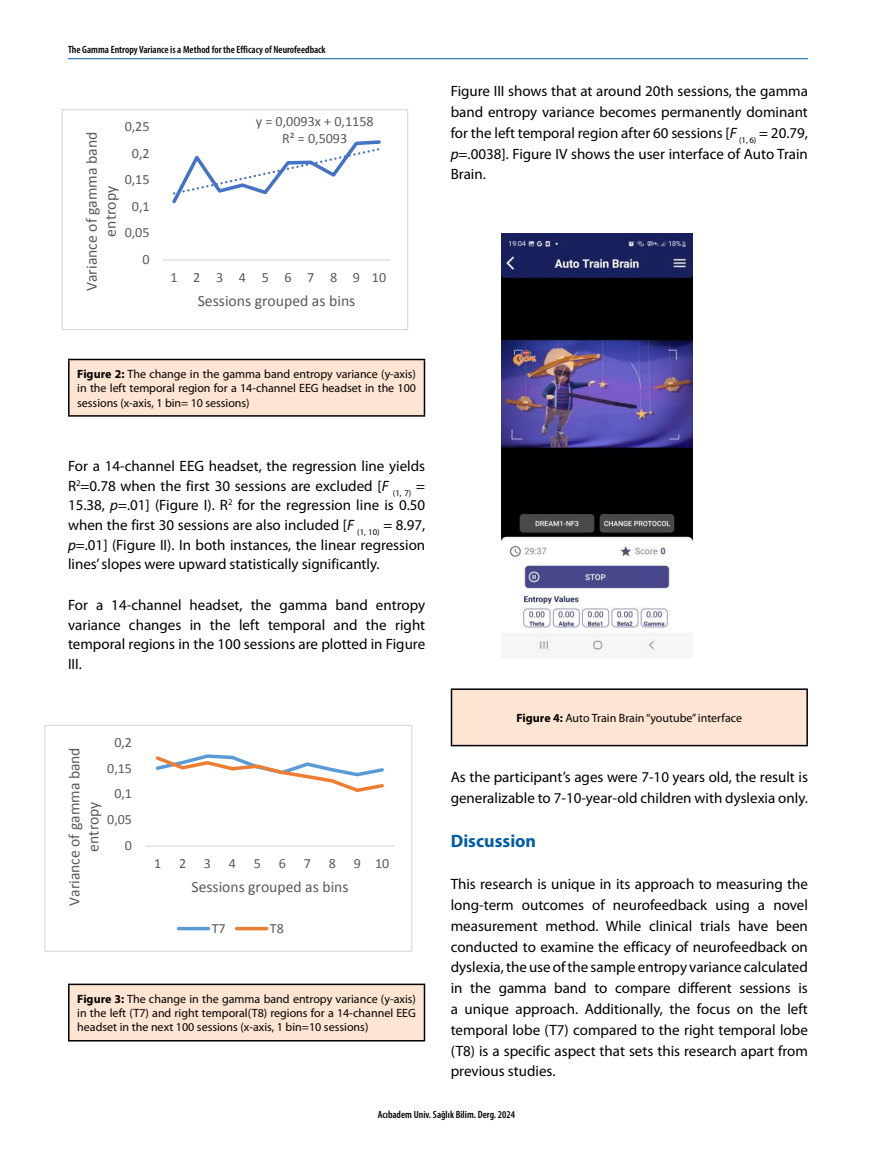
<style>
.page{position:relative;width:893px;height:1170px;background:#fff}
.page>*{position:absolute;margin:0;border:0;box-sizing:border-box;transform-origin:0 0}
.t1{font:700 18px "Myriad Pro";color:#005da4}
.t2{font:15.75px/19px "Calibri";color:#595959;text-align:center}
.t3{font:15.6px/19px "Calibri";color:#595959;text-align:center}
.t4{font:15px/20.7px "Myriad Pro";color:#000;text-align:justify}
.t5{font:14.1px/17.2px "Calibri";color:#595959;text-align:center}
.t6{font:14.1px "Calibri";letter-spacing:1.105em;color:#595959}
.t7{font:12px/14.4px "Myriad Pro";color:#000;text-align:justify}
.t8{font:600 condensed 10.5px "Myriad Pro";color:#000}
.s1{font-weight:700}
.s2{font-style:italic}
</style>
<div class="page">
<hr style="left:68px;top:58px;width:740px;height:1px;background:#005da4">
<div style="left:69px;top:359px;width:355px;height:57px;background:#fee4d2"></div>
<hr style="left:68px;top:359px;width:357px;height:1px;background:#000">
<hr style="left:68px;top:360px;width:2px;height:55px;background:#000">
<hr style="left:424px;top:360px;width:1px;height:55px;background:#000">
<hr style="left:68px;top:415px;width:357px;height:1px;background:#000">
<hr style="left:163px;top:259px;width:227px;height:1px;background:#d9d9d9">
<svg style="left:172px;top:140px;width:209px;height:64px"></svg>
<div style="left:62px;top:109px;width:346px;height:221px;border:1px solid #d9d9d9"></div>
<div style="left:69px;top:984px;width:355px;height:56px;background:#fee4d2"></div>
<hr style="left:68px;top:983px;width:357px;height:2px;background:#000">
<hr style="left:68px;top:985px;width:2px;height:54px;background:#000">
<hr style="left:424px;top:985px;width:1px;height:54px;background:#000">
<hr style="left:68px;top:1039px;width:357px;height:2px;background:#000">
<hr style="left:145px;top:845px;width:250px;height:1px;background:#d9d9d9">
<svg style="left:155px;top:754px;width:229px;height:38px"></svg>
<svg style="left:178px;top:926px;width:30px;height:4px"></svg>
<svg style="left:237px;top:926px;width:30px;height:4px"></svg>
<div style="left:44px;top:724px;width:368px;height:227px;border:1px solid #d9d9d9"></div>
<div style="left:451px;top:689px;width:356px;height:56px;background:#fee4d2"></div>
<hr style="left:451px;top:688px;width:357px;height:2px;background:#000">
<hr style="left:451px;top:690px;width:1px;height:54px;background:#000">
<hr style="left:806px;top:690px;width:2px;height:54px;background:#000">
<hr style="left:451px;top:744px;width:357px;height:2px;background:#000">
<img style="left:502px;top:233px;width:191px;height:419px">
<p class="t8" style="left:68px;top:44px;width:259px">The Gamma Entropy Variance is a Method for the Efficacy of Neurofeedback</p>
<p class="t5" style="left:125px;top:118px;width:26px">0,25</p>
<p class="t2" style="left:82px;top:291px;width:161px;rotate:-90deg">Variance of gamma band entropy</p>
<p class="t5" style="left:132px;top:144px;width:19px">0,2</p>
<p class="t5" style="left:125px;top:171px;width:26px">0,15</p>
<p class="t5" style="left:132px;top:198px;width:19px">0,1</p>
<p class="t5" style="left:125px;top:224px;width:26px">0,05</p>
<p class="t5" style="left:142px;top:251px;width:9px">0</p>
<p class="t5" style="left:256px;top:112px;width:119px">y = 0,0093x + 0,1158<br>R² = 0,5093</p>
<p class="t6" style="left:171px;top:269px;width:217px">12345678910</p>
<p class="t2" style="left:198px;top:291px;width:159px">Sessions grouped as bins</p>
<p class="t7" style="left:77px;top:367px;width:340px"><span class="s1">Figure 2:</span> The change in the gamma band entropy variance (y-axis) in the left temporal region for a 14-channel EEG headset in the 100 sessions (x-axis, 1 bin= 10 sessions)</p>
<p class="t4" style="left:68px;top:456px;width:359px;line-height:19.6px">For a 14-channel EEG headset, the regression line yields R<sup>2</sup>=0.78 when the first 30 sessions are excluded [<span class="s2">F</span> <sub>(1,</sub> <sub>7)</sub> = 15.38, <span class="s2">p</span>=.01] (Figure I). R<sup>2</sup> for the regression line is 0.50 when the first 30 sessions are also included [<span class="s2">F</span> <sub>(1,</sub> <sub>10)</sub> = 8.97, <span class="s2">p</span>=.01] (Figure II). In both instances, the linear regression lines’ slopes were upward statistically significantly.</p>
<p class="t4" style="left:68px;top:595px;width:359px;line-height:19.6px">For a 14-channel headset, the gamma band entropy variance changes in the left temporal and the right temporal regions in the 100 sessions are plotted in Figure III.</p>
<p class="t4" style="left:451px;top:81px;width:359px">Figure III shows that at around 20th sessions, the gamma band entropy variance becomes permanently dominant for the left temporal region after 60 sessions [<span class="s2">F</span> <sub>(1,</sub> <sub>6)</sub> = 20.79, <span class="s2">p</span>=.0038]. Figure IV shows the user interface of Auto Train Brain.</p>
<p class="t7" style="left:516px;top:710px;width:227px"><span class="s1">Figure 4:</span> Auto Train Brain “youtube” interface</p>
<p class="t5" style="left:114px;top:733px;width:19px">0,2</p>
<p class="t3" style="left:65px;top:905px;width:160px;rotate:-90deg">Variance of gamma band entropy</p>
<p class="t5" style="left:107px;top:759px;width:26px">0,15</p>
<p class="t4" style="left:451px;top:767px;width:359px">As the participant’s ages were 7-10 years old, the result is generalizable to 7-10-year-old children with dyslexia only.</p>
<p class="t1" style="left:451px;top:829px;width:87px">Discussion</p>
<p class="t4" style="left:451px;top:874px;width:359px">This research is unique in its approach to measuring the long-term outcomes of neurofeedback using a novel measurement method. While clinical trials have been conducted to examine the efficacy of neurofeedback on dyslexia, the use of the sample entropy variance calculated in the gamma band to compare different sessions is a unique approach. Additionally, the focus on the left temporal lobe (T7) compared to the right temporal lobe (T8) is a specific aspect that sets this research apart from previous studies.</p>
<p class="t8" style="left:378px;top:1108px;width:139px">Acıbadem Univ. Sağlık Bilim. Derg. 2024</p>
<p class="t5" style="left:114px;top:785px;width:19px">0,1</p>
<p class="t5" style="left:107px;top:811px;width:26px">0,05</p>
<p class="t5" style="left:125px;top:836px;width:9px">0</p>
<p class="t5" style="left:154px;top:855px;width:9px">1</p>
<p class="t5" style="left:179px;top:855px;width:9px">2</p>
<p class="t5" style="left:204px;top:855px;width:9px">3</p>
<p class="t5" style="left:229px;top:855px;width:9px">4</p>
<p class="t5" style="left:254px;top:855px;width:9px">5</p>
<p class="t5" style="left:279px;top:855px;width:9px">6</p>
<p class="t5" style="left:304px;top:855px;width:9px">7</p>
<p class="t5" style="left:329px;top:855px;width:9px">8</p>
<p class="t5" style="left:354px;top:855px;width:37px">9 10</p>
<p class="t3" style="left:191px;top:877px;width:159px">Sessions grouped as bins</p>
<p class="t5" style="left:212px;top:919px;width:15px">T7</p>
<p class="t5" style="left:270px;top:919px;width:15px">T8</p>
<p class="t7" style="left:77px;top:991px;width:340px"><span class="s1">Figure 3:</span> The change in the gamma band entropy variance (y-axis) in the left (T7) and right temporal(T8) regions for a 14-channel EEG headset in the next 100 sessions (x-axis, 1 bin=10 sessions)</p>
</div>
